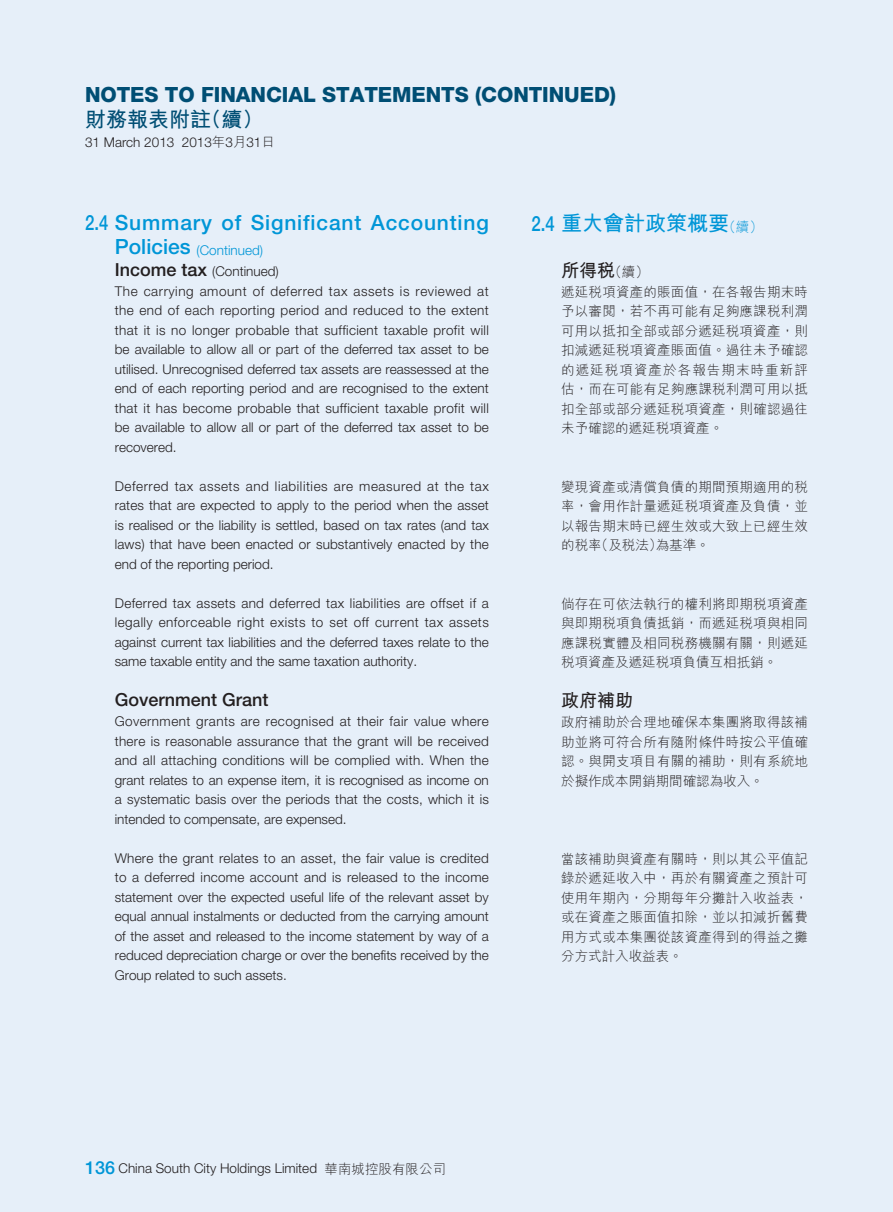
<style>
.page{position:relative;width:893px;height:1212px;background:#e6eff9}
.page>*{position:absolute;margin:0;border:0;box-sizing:border-box;transform-origin:0 0}
.t1{font:800 21px "Helvetica Neue LT Std";letter-spacing:-.005em;color:#004e74}
.t2{font:500 21px "Helvetica Neue LT Std";letter-spacing:.04em;color:#0096d7;scale:.8 1}
.t3{font:21px "M Hei HK Bold E Ten B5 H";color:#0096d7}
.t4{font:21px "M Hei HK Bold E Ten B5 H";color:#004e74}
.t5{font:500 18px "Helvetica Neue LT Std";color:#231f20}
.t6{font:18px "M Hei HK Bold E Ten B5 H";color:#231f20}
.t7{font:300 13.5px/19.5px "Helvetica Neue LT Std";color:#231f20;text-align:justify}
.t8{font:13.5px/19.5px "M Hei HK Light E Ten B5 H";letter-spacing:.015em;color:#231f20;text-align:justify}
.t9{font:300 13.5px/21px "Helvetica Neue LT Std";color:#0096d7}
.s1{font-family:"M Hei HK Light E Ten B5 H";font-weight:400}
.s2{font-weight:500;font-size:21px}
.s3{font-weight:500;font-size:18px;color:#231f20}
.s4{color:#231f20}
.s5{font-family:"Helvetica Neue LT Std";font-weight:500}
.s6{font-family:"M Hei HK Light E Ten B5 H";font-size:13.5px}
.s7{font-weight:500;font-size:18px;color:#0096d7}
</style>
<div class="page">
<h1 class="t1" style="left:85px;top:83px;width:532px">NOTES TO FINANCIAL STATEMENTS (CONTINUED)</h1>
<h1 class="t4" style="left:85px;top:111px;width:180px">財務報表附註（續）</h1>
<p class="t7" style="left:85px;top:134px;width:191px">31 March 2013 2013<span class="s1">年</span>3<span class="s1">月</span>31<span class="s1">日</span></p>
<h1 class="t2" style="left:85px;top:215px;width:506px">2.4 Summary of Significant Accounting</h1>
<p class="t9" style="left:115px;top:242px;width:165px"><span class="s2">Policies</span> (Continued)<br><span class="s3">Income tax</span> <span class="s4">(Continued)</span></p>
<p class="t7" style="left:115px;top:283px;width:376px">The carrying amount of deferred tax assets is reviewed at the end of each reporting period and reduced to the extent that it is no longer probable that sufficient taxable profit will be available to allow all or part of the deferred tax asset to be utilised. Unrecognised deferred tax assets are reassessed at the end of each reporting period and are recognised to the extent that it has become probable that sufficient taxable profit will be available to allow all or part of the deferred tax asset to be recovered.</p>
<p class="t7" style="left:115px;top:478px;width:376px">Deferred tax assets and liabilities are measured at the tax rates that are expected to apply to the period when the asset is realised or the liability is settled, based on tax rates (and tax laws) that have been enacted or substantively enacted by the end of the reporting period.</p>
<p class="t7" style="left:115px;top:595px;width:376px">Deferred tax assets and deferred tax liabilities are offset if a legally enforceable right exists to set off current tax assets against current tax liabilities and the deferred taxes relate to the same taxable entity and the same taxation authority.</p>
<h2 class="t5" style="left:115px;top:693px;width:155px">Government Grant</h2>
<p class="t7" style="left:115px;top:713px;width:376px">Government grants are recognised at their fair value where there is reasonable assurance that the grant will be received and all attaching conditions will be complied with. When the grant relates to an expense item, it is recognised as income on a systematic basis over the periods that the costs, which it is intended to compensate, are expensed.</p>
<p class="t7" style="left:115px;top:850px;width:376px">Where the grant relates to an asset, the fair value is credited to a deferred income account and is released to the income statement over the expected useful life of the relevant asset by equal annual instalments or deducted from the carrying amount of the asset and released to the income statement by way of a reduced depreciation charge or over the benefits received by the Group related to such assets.</p>
<h1 class="t3" style="left:531px;top:216px;width:233px"><span class="s5">2.4</span> 重大會計政策概要<span class="s6">（續）</span></h1>
<h2 class="t6" style="left:561px;top:263px;width:89px">所得稅<span class="s6">（續）</span></h2>
<p class="t8" style="left:561px;top:284px;width:248px">遞延稅項資產的賬面值，在各報告期末時予以審閱，若不再可能有足夠應課稅利潤可用以抵扣全部或部分遞延稅項資產，則扣減遞延稅項資產賬面值。過往未予確認的遞延稅項資產於各報告期末時重新評估，而在可能有足夠應課稅利潤可用以抵扣全部或部分遞延稅項資產，則確認過往未予確認的遞延稅項資產。</p>
<p class="t8" style="left:561px;top:479px;width:248px">變現資產或清償負債的期間預期適用的稅率，會用作計量遞延稅項資產及負債，並以報告期末時已經生效或大致上已經生效的稅率（及稅法）為基準。</p>
<p class="t8" style="left:561px;top:596px;width:248px">倘存在可依法執行的權利將即期稅項資產與即期稅項負債抵銷，而遞延稅項與相同應課稅實體及相同稅務機關有關，則遞延稅項資產及遞延稅項負債互相扺銷。</p>
<h2 class="t6" style="left:561px;top:694px;width:73px">政府補助</h2>
<p class="t8" style="left:561px;top:714px;width:248px">政府補助於合理地確保本集團將取得該補助並將可符合所有隨附條件時按公平值確認。與開支項目有關的補助，則有系統地於擬作成本開銷期間確認為收入。</p>
<p class="t8" style="left:561px;top:851px;width:248px">當該補助與資產有關時，則以其公平值記錄於遞延收入中，再於有關資產之預計可使用年期內，分期每年分攤計入收益表，或在資產之賬面值扣除，並以扣減折舊費用方式或本集團從該資產得到的得益之攤分方式計入收益表。</p>
<p class="t7" style="left:85px;top:1160px;width:363px"><span class="s7">136</span> China South City Holdings Limited <span class="s1">華南城控股有限公司</span></p>
</div>
